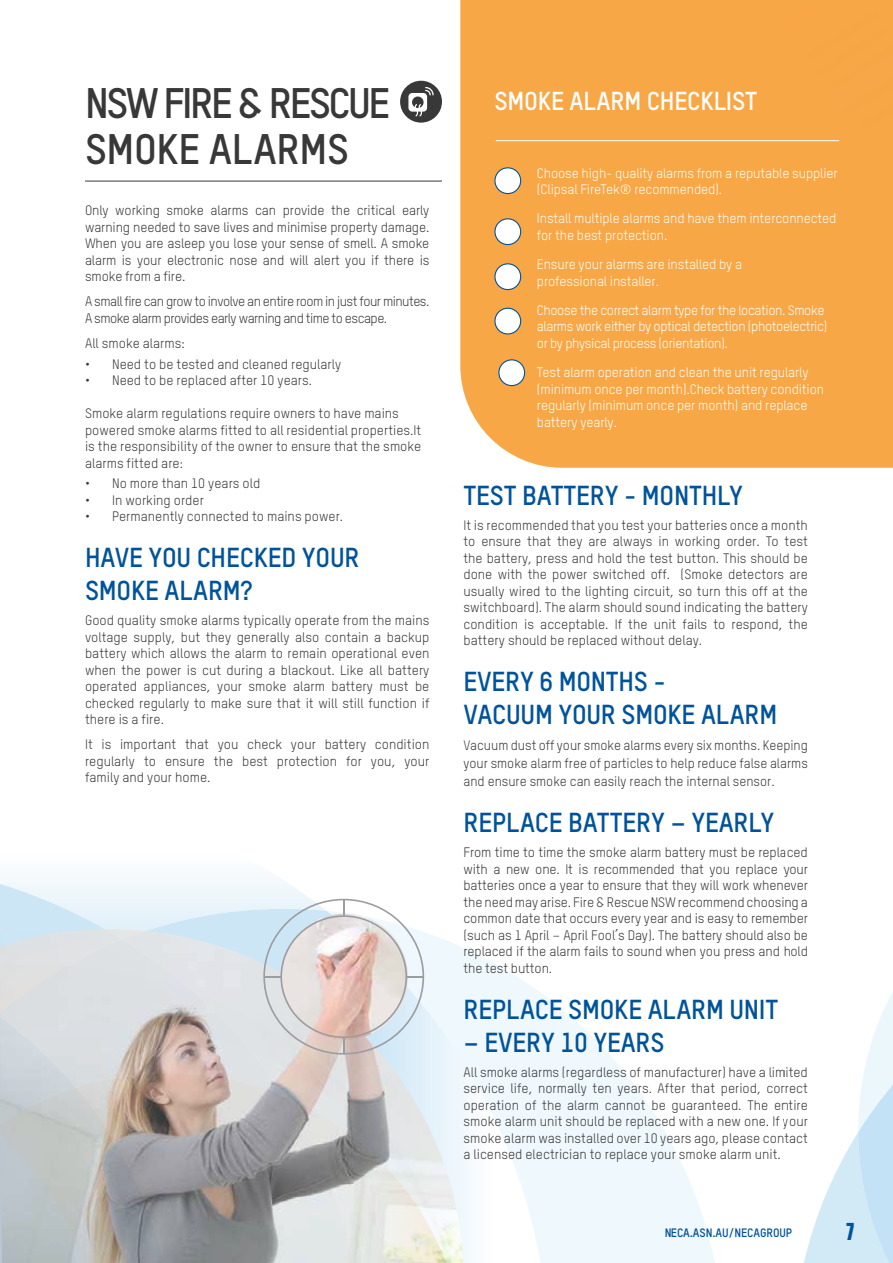
<style>
.page{position:relative;width:893px;height:1263px;background:#fff}
.page>*{position:absolute;margin:0;border:0;box-sizing:border-box;transform-origin:0 0}
.t1{font:700 42px/46.5px "TSTAR";letter-spacing:-.06em;color:#383839}
.t2{font:700 27px/33px "TSTAR";letter-spacing:-.01em;color:#00539b}
.t3{font:700 25.5px "TSTAR";letter-spacing:-.01em;color:#fff}
.t4{font:700 24.45px "Tungsten";color:#00539b}
.t5{font:13.5px/16.5px "TSTAR";color:#383839;text-align:justify}
.t6{font:13.5px/16.5px "TSTAR";letter-spacing:-.01em;color:#fff}
.t7{font:13.5px/16.5px "TSTAR";letter-spacing:-.03em;color:#fff}
.t8{font:13.5px/16.5px "TSTAR";letter-spacing:-.04em;color:#383839}
.t9{font:700 12px "TSTAR";letter-spacing:-.01em;color:#00539b}
</style>
<div class="page">
<hr style="left:85px;top:181px;width:357px;height:1px;background:#383839">
<svg style="left:174px;top:877px;width:136px;height:32px;fill:#eff7fb"></svg>
<svg style="left:548px;top:999px;width:167px;height:264px;fill:#eff8fc"></svg>
<svg style="left:174px;top:909px;width:374px;height:354px;fill:#eff8fc"></svg>
<svg style="left:0;top:877px;width:174px;height:52px"></svg>
<div style="left:460px;top:0;width:433px;height:468px;background:#f8a746"></div>
<div style="left:495px;top:308px;width:26px;height:26px;background:#fff;border-radius:50%"></div>
<div style="left:494px;top:308px;width:27px;height:26px;border:1px solid #00539b;border-radius:50%"></div>
<div style="left:495px;top:264px;width:26px;height:26px;background:#fff;border-radius:50%"></div>
<div style="left:494px;top:263px;width:27px;height:27px;border:1px solid #00539b;border-radius:50%"></div>
<div style="left:495px;top:219px;width:26px;height:26px;background:#fff;border-radius:50%"></div>
<div style="left:494px;top:218px;width:27px;height:27px;border:1px solid #00539b;border-radius:50%"></div>
<div style="left:495px;top:168px;width:26px;height:26px;background:#fff;border-radius:50%"></div>
<div style="left:494px;top:167px;width:27px;height:27px;border:1px solid #00539b;border-radius:50%"></div>
<div style="left:499px;top:360px;width:26px;height:26px;background:#fff;border-radius:50%"></div>
<div style="left:498px;top:359px;width:27px;height:27px;border:1px solid #00539b;border-radius:50%"></div>
<hr style="left:496px;top:140px;width:343px;height:1px;background:#fff">
<img style="left:0;top:929px;width:463px;height:334px">
<svg style="left:263px;top:899px;width:161px;height:155px"></svg>
<div style="left:400px;top:81px;width:42px;height:42px;background:#383839;border-radius:50%"></div>
<svg style="left:408px;top:87px;width:26px;height:29px"></svg>
<svg style="left:804px;top:992px;width:89px;height:271px"></svg>
<img style="left:0;top:960px;width:2px;height:303px">
<h1 class="t1" style="left:85px;top:78px;width:307px">NSW FIRE &amp; RESCUE<br>SMOKE ALARMS</h1>
<p class="t5" style="left:85px;top:202px;width:346px">Only working smoke alarms can provide the critical early warning needed to save lives and minimise property damage.<br>When you are asleep you lose your sense of smell. A smoke alarm is your electronic nose and will alert you if there is smoke from a fire.</p>
<p class="t8" style="left:85px;top:293px;width:346px">A small fire can grow to involve an entire room in just four minutes.<br>A smoke alarm provides early warning and time to escape.</p>
<p class="t5" style="left:85px;top:335px;width:101px">All smoke alarms:</p>
<p class="t5" style="left:85px;top:355px;width:258px">• Need to be tested and cleaned regularly</p>
<p class="t5" style="left:85px;top:372px;width:229px">• Need to be replaced after 10 years.</p>
<p class="t5" style="left:85px;top:405px;width:338px;text-align:left">Smoke alarm regulations require owners to have mains powered smoke alarms fitted to all residential properties.It is the responsibility of the owner to ensure that the smoke alarms fitted are:</p>
<p class="t5" style="left:85px;top:475px;width:177px">• No more than 10 years old</p>
<p class="t5" style="left:85px;top:492px;width:120px">• In working order</p>
<p class="t5" style="left:85px;top:508px;width:260px">• Permanently connected to mains power.</p>
<h2 class="t2" style="left:85px;top:540px;width:276px">HAVE YOU CHECKED YOUR<br>SMOKE ALARM?</h2>
<p class="t5" style="left:85px;top:612px;width:346px">Good quality smoke alarms typically operate from the mains voltage supply, but they generally also contain a backup battery which allows the alarm to remain operational even when the power is cut during a blackout. Like all battery operated appliances, your smoke alarm battery must be checked regularly to make sure that it will still function if there is a fire.</p>
<p class="t5" style="left:85px;top:736px;width:346px">It is important that you check your battery condition regularly to ensure the best protection for you, your family and your home.</p>
<h3 class="t3" style="left:494px;top:85px;width:264px">SMOKE ALARM CHECKLIST</h3>
<p class="t6" style="left:537px;top:164px;width:302px">Choose high- quality alarms from a reputable supplier (Clipsal FireTek® recommended).</p>
<p class="t6" style="left:537px;top:210px;width:301px">Install multiple alarms and have them interconnected for the best protection.</p>
<p class="t6" style="left:537px;top:256px;width:207px">Ensure your alarms are installed by a professional installer.</p>
<p class="t7" style="left:537px;top:302px;width:292px">Choose the correct alarm type for the location. Smoke alarms work either by optical detection (photoelectric) or by physical process (orientation).</p>
<p class="t6" style="left:537px;top:364px;width:289px">Test alarm operation and clean the unit regularly (minimum once per month).Check battery condition regularly (minimum once per month) and replace battery yearly.</p>
<h2 class="t2" style="left:463px;top:478px;width:281px">TEST BATTERY - MONTHLY</h2>
<p class="t5" style="left:463px;top:516px;width:346px">It is recommended that you test your batteries once a month to ensure that they are always in working order. To test the battery, press and hold the test button. This should be done with the power switched off. (Smoke detectors are usually wired to the lighting circuit, so turn this off at the switchboard). The alarm should sound indicating the battery condition is acceptable. If the unit fails to respond, the battery should be replaced without delay.</p>
<h2 class="t2" style="left:463px;top:664px;width:315px">EVERY 6 MONTHS -<br>VACUUM YOUR SMOKE ALARM</h2>
<p class="t5" style="left:463px;top:736px;width:346px;line-height:18px">Vacuum dust off your smoke alarms every six months. Keeping your smoke alarm free of particles to help reduce false alarms and ensure smoke can easily reach the internal sensor.</p>
<h2 class="t2" style="left:463px;top:805px;width:312px">REPLACE BATTERY – YEARLY</h2>
<p class="t5" style="left:463px;top:844px;width:346px">From time to time the smoke alarm battery must be replaced with a new one. It is recommended that you replace your batteries once a year to ensure that they will work whenever the need may arise. Fire &amp; Rescue NSW recommend choosing a common date that occurs every year and is easy to remember (such as 1 April – April Fool’s Day). The battery should also be replaced if the alarm fails to sound when you press and hold the test button.</p>
<h2 class="t2" style="left:463px;top:992px;width:316px">REPLACE SMOKE ALARM UNIT</h2>
<h2 class="t2" style="left:463px;top:1025px;width:203px">– EVERY 10 YEARS</h2>
<p class="t5" style="left:463px;top:1063px;width:346px">All smoke alarms (regardless of manufacturer) have a limited service life, normally ten years. After that period, correct operation of the alarm cannot be guaranteed. The entire smoke alarm unit should be replaced with a new one. If your smoke alarm was installed over 10 years ago, please contact a licensed electrician to replace your smoke alarm unit.</p>
<p class="t9" style="left:664px;top:1225px;width:130px">NECA.ASN.AU/NECAGROUP</p>
<h3 class="t4" style="left:846px;top:1218px;width:9px">7</h3>
</div>
